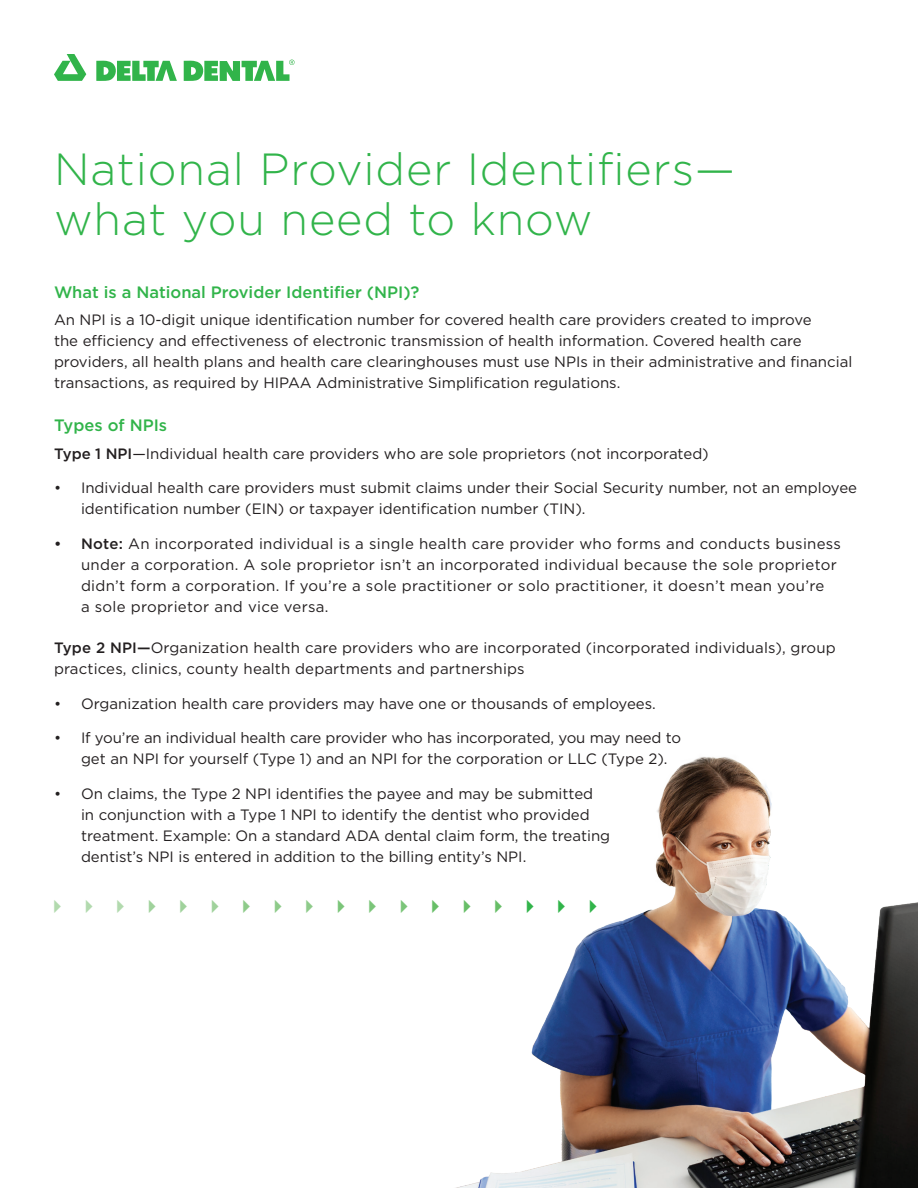
<style>
.page{position:relative;width:918px;height:1188px;background:#fff}
.page>*{position:absolute;margin:0;border:0;box-sizing:border-box;transform-origin:0 0}
.HEADLINE{font:300 45px/49.5px "Gotham";letter-spacing:.02em;color:#31b44a}
.Subhead_1{font:21px "Webdings";color:#b2daae}
.SUBHEAD{font:500 16.5px "Gotham";color:#31b44a}
.BODY{font:15px/21px "Gotham";color:#231f20}
.BODY-2{font:15px/21px "Gotham";letter-spacing:.02em;color:#231f20}
.s1{font-weight:500}
.s2{color:#a0d29c}
.s3{color:#8ecb8a}
.s4{color:#7bc579}
.s5{color:#67be67}
.s6{color:#31b44a}
</style>
<div class="page">
<svg style="left:54px;top:54px;width:32px;height:27px"></svg>
<svg style="left:96px;top:61px;width:81px;height:20px"></svg>
<svg style="left:184px;top:60px;width:111px;height:21px"></svg>
<img style="left:456px;top:757px;width:462px;height:431px">
<p class="HEADLINE" style="left:54px;top:143px;width:683px">National Provider Identifiers— what you need to know</p>
<p class="SUBHEAD" style="left:54px;top:281px;width:367px">What is a National Provider Identifier (NPI)?</p>
<p class="BODY" style="left:54px;top:309px;width:800px">An NPI is a 10-digit unique identification number for covered health care providers created to improve<br>the efficiency and effectiveness of electronic transmission of health information. Covered health care providers, all health plans and health care clearinghouses must use NPIs in their administrative and financial transactions, as required by HIPAA Administrative Simplification regulations.</p>
<p class="SUBHEAD" style="left:54px;top:414px;width:115px">Types of NPIs</p>
<p class="BODY" style="left:54px;top:443px;width:656px"><span class="s1">Type 1 NPI</span>—Individual health care providers who are sole proprietors (not incorporated)</p>
<p class="BODY" style="left:81px;top:477px;width:778px;text-indent:-27px">• Individual health care providers must submit claims under their Social Security number, not an employee identification number (EIN) or taxpayer identification number (TIN).</p>
<p class="BODY-2" style="left:81px;top:533px;width:762px;text-indent:-27px"><span class="s1">• Note:</span> An incorporated individual is a single health care provider who forms and conducts business under a corporation. A sole proprietor isn’t an incorporated individual because the sole proprietor didn’t form a corporation. If you’re a sole practitioner or solo practitioner, it doesn’t mean you’re<br>a sole proprietor and vice versa.</p>
<p class="BODY" style="left:54px;top:637px;width:783px"><span class="s1">Type 2 NPI—</span>Organization health care providers who are incorporated (incorporated individuals), group practices, clinics, county health departments and partnerships</p>
<p class="BODY" style="left:54px;top:692px;width:603px">• Organization health care providers may have one or thousands of employees.</p>
<p class="BODY" style="left:81px;top:727px;width:602px;text-indent:-27px">• If you’re an individual health care provider who has incorporated, you may need to get an NPI for yourself (Type 1) and an NPI for the corporation or LLC (Type 2).</p>
<p class="BODY" style="left:81px;top:782px;width:531px;text-indent:-27px">• On claims, the Type 2 NPI identifies the payee and may be submitted<br>in conjunction with a Type 1 NPI to identify the dentist who provided treatment. Example: On a standard ADA dental claim form, the treating dentist’s NPI is entered in addition to the billing entity’s NPI.</p>
<p class="Subhead_1" style="left:46px;top:896px;width:558px">✔ ✔ ✔<span class="s2">✔ ✔ ✔</span><span class="s3">✔ ✔ ✔</span><span class="s4">✔ ✔ ✔</span><span class="s5">✔ ✔ ✔</span> <span class="s6">✔ ✔ ✔</span></p>
</div>
